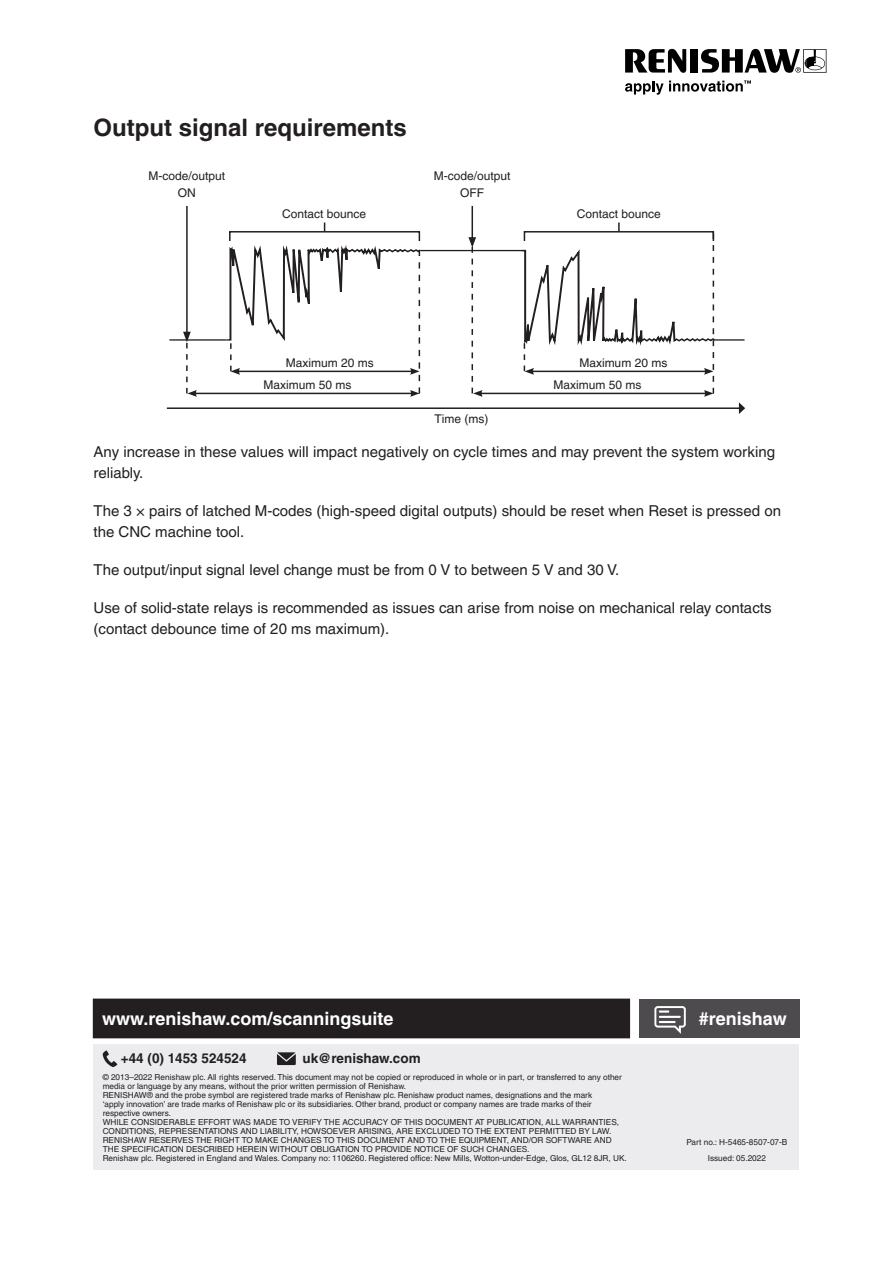
<style>
.page{position:relative;width:893px;height:1263px;background:#fff}
.page>*{position:absolute;margin:0;border:0;box-sizing:border-box;transform-origin:0 0}
.Heading_1__16pt_Bold{font:700 24px "Helvetica LT Pro";color:#231f20}
.back_page_URL_white{font:700 18px "Helvetica LT Pro";color:#fff}
._10pt_Body_Text{font:15px/21px "Helvetica LT Pro";color:#231f20}
.back_page_contact_de{font:700 13.5px "Helvetica LT Pro";color:#231f20}
.Figure_annotation{font:12px/16.5px "Helvetica LT Pro";color:#231f20;text-align:center}
.Disclaimer{font:8.25px/9px "Helvetica LT Pro";color:#231f20}
.Part_No{font:8.25px "Helvetica LT Pro";color:#231f20}
</style>
<div class="page">
<div style="left:94px;top:1044px;width:705px;height:125px;background:#ececee"></div>
<div style="left:639px;top:1000px;width:160px;height:38px;background:#4d4b4d"></div>
<svg style="left:103px;top:1050px;width:14px;height:17px"></svg>
<svg style="left:277px;top:1052px;width:19px;height:13px"></svg>
<div style="left:639px;top:999px;width:160px;height:38px;background:#4d4b4d"></div>
<svg style="left:654px;top:1006px;width:32px;height:28px"></svg>
<div style="left:94px;top:999px;width:535px;height:38px;background:#231f20"></div>
<div style="left:93px;top:998px;width:537px;height:40px;border:2px solid #231f20"></div>
<hr style="left:169px;top:339px;width:58px;height:2px;background:#231f20">
<hr style="left:423px;top:250px;width:103px;height:1px;background:#231f20">
<hr style="left:167px;top:407px;width:573px;height:2px;background:#231f20">
<hr style="left:186px;top:206px;width:2px;height:128px;background:#231f20">
<hr style="left:194px;top:393px;width:218px;height:1px;background:#231f20">
<div style="left:229px;top:231px;width:191px;height:11px;border:2px solid #231f20"></div>
<svg style="left:183px;top:332px;width:14px;height:65px"></svg>
<svg style="left:225px;top:245px;width:200px;height:152px"></svg>
<hr style="left:480px;top:393px;width:226px;height:1px;background:#231f20">
<hr style="left:471px;top:206px;width:2px;height:33px;background:#231f20">
<svg style="left:468px;top:237px;width:15px;height:160px"></svg>
<svg style="left:519px;top:223px;width:226px;height:191px"></svg>
<svg style="left:625px;top:49px;width:61px;height:24px"></svg>
<div style="left:690px;top:49px;width:8px;height:24px;background:#000001"></div>
<svg style="left:701px;top:49px;width:125px;height:24px"></svg>
<svg style="left:625px;top:80px;width:126px;height:15px"></svg>
<p class="Heading_1__16pt_Bold" style="left:94px;top:113px;width:315px">Output signal requirements</p>
<p class="Figure_annotation" style="left:148px;top:168px;width:78px">M-code/output<br>ON</p>
<p class="Figure_annotation" style="left:434px;top:168px;width:78px">M-code/output<br>OFF</p>
<p class="Figure_annotation" style="left:282px;top:205px;width:86px">Contact bounce</p>
<p class="Figure_annotation" style="left:577px;top:205px;width:86px">Contact bounce</p>
<p class="Figure_annotation" style="left:286px;top:355px;width:89px">Maximum 20 ms</p>
<p class="Figure_annotation" style="left:579px;top:355px;width:89px">Maximum 20 ms</p>
<p class="Figure_annotation" style="left:263px;top:377px;width:89px">Maximum 50 ms</p>
<p class="Figure_annotation" style="left:553px;top:377px;width:89px">Maximum 50 ms</p>
<p class="Figure_annotation" style="left:434px;top:410px;width:55px">Time (ms)</p>
<p class="_10pt_Body_Text" style="left:94px;top:441px;width:683px">Any increase in these values will impact negatively on cycle times and may prevent the system working reliably.</p>
<p class="_10pt_Body_Text" style="left:94px;top:500px;width:689px">The 3 × pairs of latched M-codes (high-speed digital outputs) should be reset when Reset is pressed on the CNC machine tool.</p>
<p class="_10pt_Body_Text" style="left:94px;top:559px;width:527px">The output/input signal level change must be from 0 V to between 5 V and 30 V.</p>
<p class="_10pt_Body_Text" style="left:94px;top:597px;width:679px">Use of solid-state relays is recommended as issues can arise from noise on mechanical relay contacts (contact debounce time of 20 ms maximum).</p>
<p class="back_page_URL_white" style="left:102px;top:1007px;width:293px">www.renishaw.com/scanningsuite</p>
<p class="back_page_contact_de" style="left:121px;top:1050px;width:127px">+44 (0) 1453 524524</p>
<p class="back_page_contact_de" style="left:302px;top:1050px;width:120px">uk@renishaw.com</p>
<p class="Disclaimer" style="left:103px;top:1072px;width:521px">© 2013–2022 Renishaw plc. All rights reserved. This document may not be copied or reproduced in whole or in part, or transferred to any other media or language by any means, without the prior written permission of Renishaw.</p>
<p class="Disclaimer" style="left:103px;top:1090px;width:491px;text-align:justify">RENISHAW® and the probe symbol are registered trade marks of Renishaw plc. Renishaw product names, designations and the mark ‘apply innovation’ are trade marks of Renishaw plc or its subsidiaries. Other brand, product or company names are trade marks of their respective owners.</p>
<p class="Disclaimer" style="left:103px;top:1117px;width:518px">WHILE CONSIDERABLE EFFORT WAS MADE TO VERIFY THE ACCURACY OF THIS DOCUMENT AT PUBLICATION, ALL WARRANTIES, CONDITIONS, REPRESENTATIONS AND LIABILITY, HOWSOEVER ARISING, ARE EXCLUDED TO THE EXTENT PERMITTED BY LAW.<br>RENISHAW RESERVES THE RIGHT TO MAKE CHANGES TO THIS DOCUMENT AND TO THE EQUIPMENT, AND/OR SOFTWARE AND THE SPECIFICATION DESCRIBED HEREIN WITHOUT OBLIGATION TO PROVIDE NOTICE OF SUCH CHANGES.</p>
<p class="Disclaimer" style="left:103px;top:1153px;width:526px">Renishaw plc. Registered in England and Wales. Company no: 1106260. Registered office: New Mills, Wotton-under-Edge, Glos, GL12 8JR, UK.</p>
<h2 class="back_page_URL_white" style="left:699px;top:1007px;width:89px">#renishaw</h2>
<p class="Part_No" style="left:686px;top:1137px;width:103px">Part no.: H-5465-8507-07-B</p>
<p class="Part_No" style="left:708px;top:1153px;width:60px">Issued: 05.2022</p>
</div>
